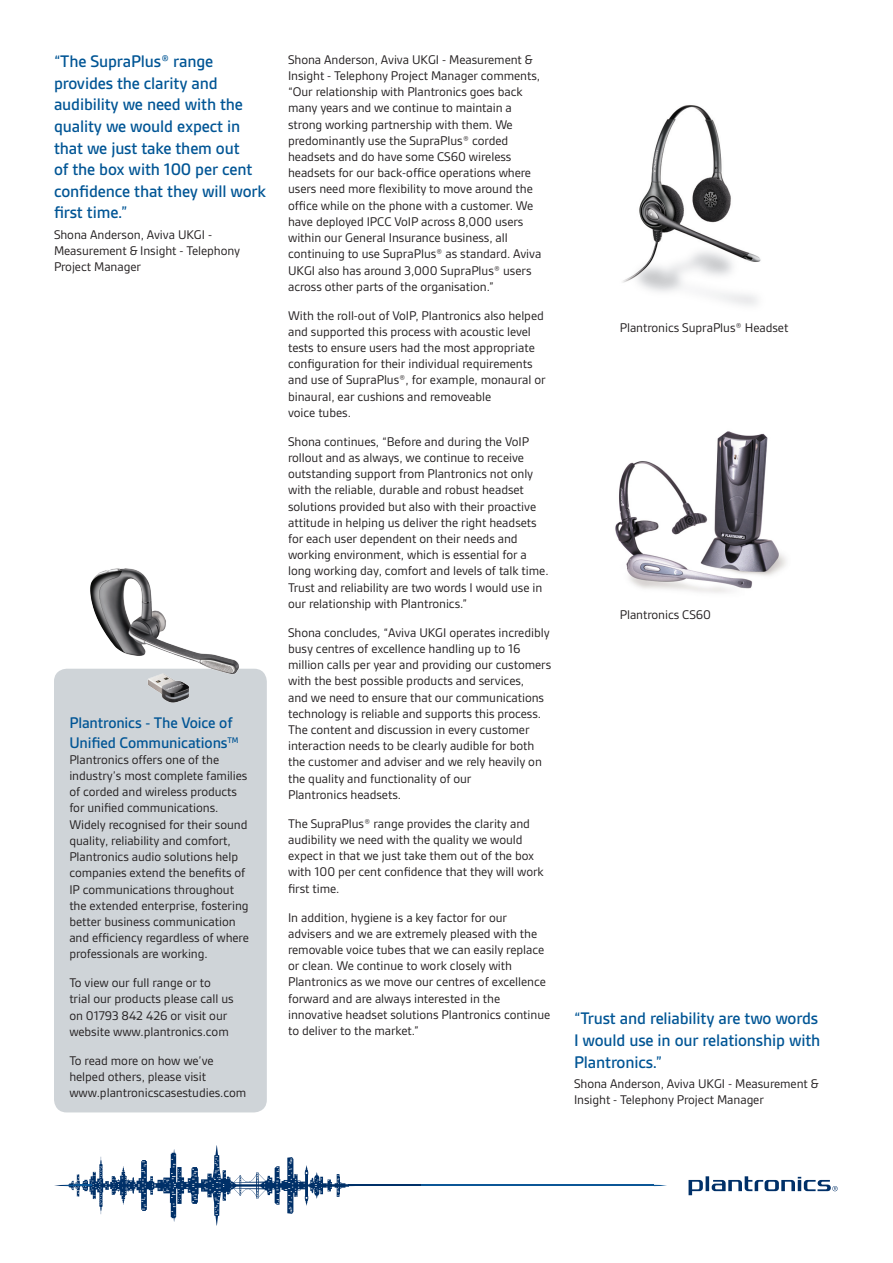
<style>
.page{position:relative;width:893px;height:1263px;background:#fff}
.page>*{position:absolute;margin:0;border:0;box-sizing:border-box;transform-origin:0 0}
.sub_heading_blue{font:500 18px/21.6px "Gesta";letter-spacing:-.01em;color:#005595}
.Profile_box_headings{font:500 16.5px/19.8px "Gesta";letter-spacing:-.01em;color:#005595}
.Main_body{font:13.5px/16.2px "Gesta";letter-spacing:-.005em;color:#231f20}
</style>
<div class="page">
<svg style="left:689px;top:1176px;width:149px;height:19px"></svg>
<hr style="left:348px;top:1185px;width:213px;height:1px;background:#003068">
<hr style="left:421px;top:1185px;width:233px;height:1px;background:#0b5696">
<svg style="left:654px;top:1185px;width:13px;height:1px"></svg>
<svg style="left:54px;top:1145px;width:310px;height:80px"></svg>
<div style="left:54px;top:669px;width:213px;height:443px;background:#cfd4d8;border-radius:13px"></div>
<img style="left:54px;top:568px;width:213px;height:135px">
<img style="left:623px;top:105px;width:138px;height:201px">
<img style="left:615px;top:431px;width:171px;height:162px">
<p class="sub_heading_blue" style="left:54px;top:51px;width:213px">“The SupraPlus® range provides the clarity and audibility we need with the quality we would expect in that we just take them out<br>of the box with 100 per cent confidence that they will work first time.”</p>
<p class="Main_body" style="left:54px;top:226px;width:188px">Shona Anderson, Aviva UKGI -<br>Measurement &amp; Insight - Telephony<br>Project Manager</p>
<p class="Profile_box_headings" style="left:69px;top:713px;width:171px">Plantronics - The Voice of<br>Unified Communications<sup>TM</sup></p>
<p class="Main_body" style="left:69px;top:751px;width:181px">Plantronics offers one of the industry’s most complete families of corded and wireless products for unified communications.<br>Widely recognised for their sound quality, reliability and comfort,<br>Plantronics audio solutions help companies extend the benefits of<br>IP communications throughout the extended enterprise, fostering better business communication and efficiency regardless of where professionals are working.</p>
<p class="Main_body" style="left:69px;top:975px;width:166px">To view our full range or to trial our products please call us on 01793 842 426 or visit our website www.plantronics.com</p>
<p class="Main_body" style="left:69px;top:1052px;width:179px">To read more on how we’ve helped others, please visit www.plantronicscasestudies.com</p>
<p class="Main_body" style="left:288px;top:52px;width:255px">Shona Anderson, Aviva UKGI - Measurement &amp; Insight - Telephony Project Manager comments, “Our relationship with Plantronics goes back many years and we continue to maintain a strong working partnership with them. We predominantly use the SupraPlus® corded headsets and do have some CS60 wireless headsets for our back-office operations where users need more flexibility to move around the office while on the phone with a customer. We have deployed IPCC VoIP across 8,000 users within our General Insurance business, all continuing to use SupraPlus® as standard. Aviva UKGI also has around 3,000 SupraPlus® users across other parts of the organisation.”</p>
<p class="Main_body" style="left:288px;top:307px;width:259px">With the roll-out of VoIP, Plantronics also helped and supported this process with acoustic level tests to ensure users had the most appropriate configuration for their individual requirements and use of SupraPlus®, for example, monaural or binaural, ear cushions and removeable<br>voice tubes.</p>
<p class="Main_body" style="left:288px;top:433px;width:262px">Shona continues, “Before and during the VoIP rollout and as always, we continue to receive outstanding support from Plantronics not only with the reliable, durable and robust headset solutions provided but also with their proactive attitude in helping us deliver the right headsets for each user dependent on their needs and working environment, which is essential for a long working day, comfort and levels of talk time.<br>Trust and reliability are two words I would use in our relationship with Plantronics.”</p>
<p class="Main_body" style="left:288px;top:624px;width:265px">Shona concludes, “Aviva UKGI operates incredibly busy centres of excellence handling up to 16 million calls per year and providing our customers with the best possible products and services,<br>and we need to ensure that our communications technology is reliable and supports this process.<br>The content and discussion in every customer interaction needs to be clearly audible for both the customer and adviser and we rely heavily on the quality and functionality of our<br>Plantronics headsets.</p>
<p class="Main_body" style="left:288px;top:815px;width:257px">The SupraPlus® range provides the clarity and audibility we need with the quality we would expect in that we just take them out of the box with 100 per cent confidence that they will work first time.</p>
<p class="Main_body" style="left:288px;top:909px;width:264px">In addition, hygiene is a key factor for our advisers and we are extremely pleased with the removable voice tubes that we can easily replace or clean. We continue to work closely with Plantronics as we move our centres of excellence forward and are always interested in the innovative headset solutions Plantronics continue to deliver to the market.”</p>
<p class="Main_body" style="left:620px;top:320px;width:170px">Plantronics SupraPlus® Headset</p>
<p class="Main_body" style="left:620px;top:607px;width:93px">Plantronics CS60</p>
<p class="sub_heading_blue" style="left:574px;top:1008px;width:248px">“Trust and reliability are two words<br>I would use in our relationship with<br>Plantronics.”</p>
<p class="Main_body" style="left:574px;top:1076px;width:246px">Shona Anderson, Aviva UKGI - Measurement &amp;<br>Insight - Telephony Project Manager</p>
</div>
